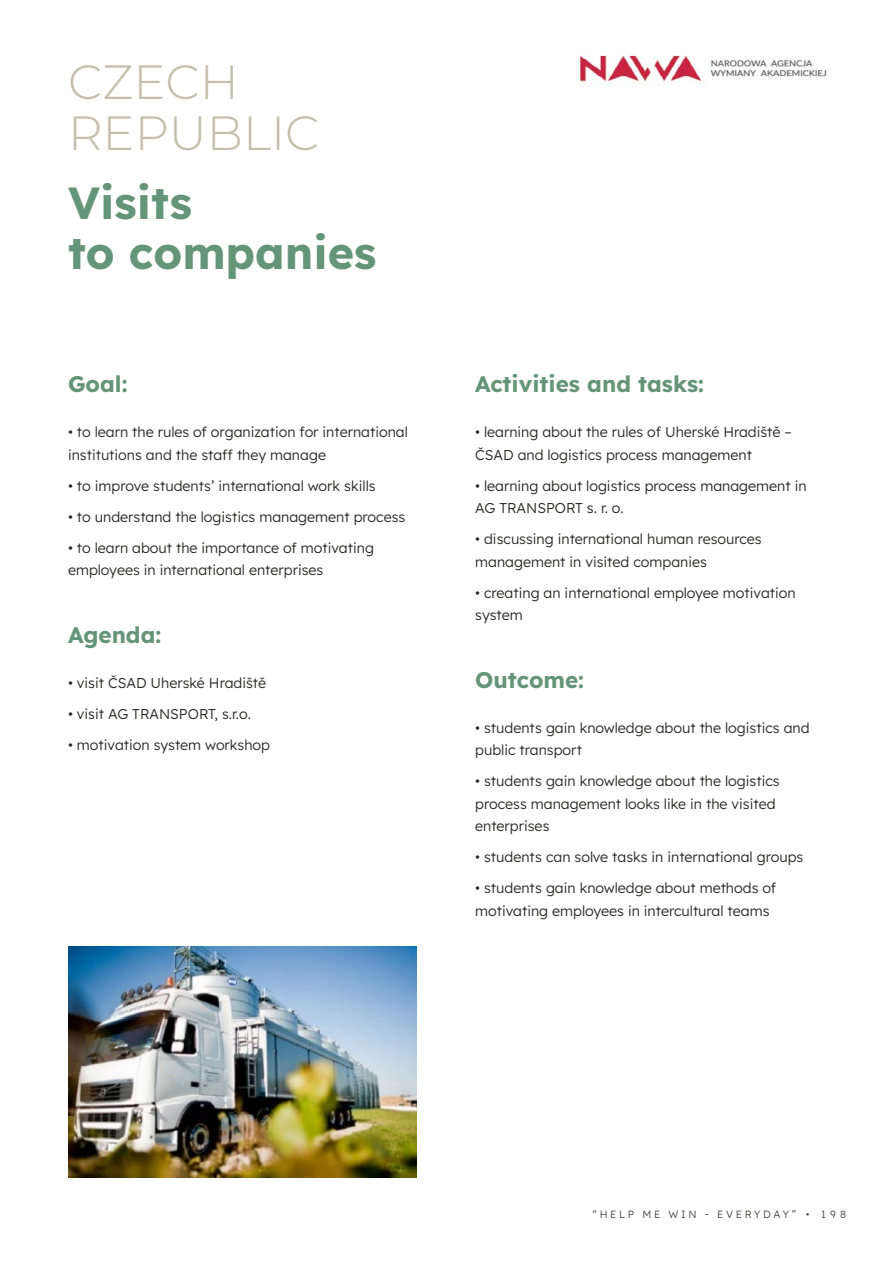
<style>
.page{position:relative;width:893px;height:1263px;background:#fff}
.page>*{position:absolute;margin:0;border:0;box-sizing:border-box;transform-origin:0 0}
.t1{font:300 48px/51px "Montserrat";color:#c4beae}
.t2{font:700 45px/49.5px "Lexend";color:#659578}
.t3{font:700 22.5px "Lexend";color:#659578}
.t4{font:300 14.25px/22.5px "Lexend";color:#282827}
.t5{font:300 10.5px "Lexend";letter-spacing:.25em;color:#4a4a49}
</style>
<div class="page">
<img style="left:579px;top:52px;width:248px;height:34px">
<img style="left:68px;top:947px;width:349px;height:231px">
<h1 class="t1" style="left:68px;top:55px;width:253px">CZECH<br>REPUBLIC</h1>
<h2 class="t2" style="left:68px;top:176px;width:310px">Visits<br>to companies</h2>
<h3 class="t3" style="left:68px;top:368px;width:61px">Goal:</h3>
<p class="t4" style="left:68px;top:420px;width:341px">• to learn the rules of organization for international institutions and the staff they manage</p>
<p class="t4" style="left:68px;top:473px;width:309px">• to improve students’ international work skills</p>
<p class="t4" style="left:68px;top:504px;width:339px">• to understand the logistics management process</p>
<p class="t4" style="left:68px;top:535px;width:307px">• to learn about the importance of motivating employees in international enterprises</p>
<h3 class="t3" style="left:68px;top:618px;width:95px">Agenda:</h3>
<p class="t4" style="left:68px;top:670px;width:200px">• visit ČSAD Uherské Hradiště</p>
<p class="t4" style="left:68px;top:701px;width:184px">• visit AG TRANSPORT, s.r.o.</p>
<p class="t4" style="left:68px;top:732px;width:204px">• motivation system workshop</p>
<h3 class="t3" style="left:475px;top:368px;width:230px">Activities and tasks:</h3>
<p class="t4" style="left:475px;top:420px;width:318px">• learning about the rules of Uherské Hradiště –<br>ČSAD and logistics process management</p>
<p class="t4" style="left:475px;top:473px;width:333px">• learning about logistics process management in<br>AG TRANSPORT s. r. o.</p>
<p class="t4" style="left:475px;top:527px;width:288px">• discussing international human resources management in visited companies</p>
<p class="t4" style="left:475px;top:580px;width:322px">• creating an international employee motivation system</p>
<h3 class="t3" style="left:475px;top:663px;width:110px">Outcome:</h3>
<p class="t4" style="left:475px;top:715px;width:336px">• students gain knowledge about the logistics and public transport</p>
<p class="t4" style="left:475px;top:769px;width:306px">• students gain knowledge about the logistics process management looks like in the visited enterprises</p>
<p class="t4" style="left:475px;top:845px;width:330px">• students can solve tasks in international groups</p>
<p class="t4" style="left:475px;top:876px;width:303px">• students gain knowledge about methods of motivating employees in intercultural teams</p>
<p class="t5" style="left:593px;top:1207px;width:255px">“HELP ME WIN - EVERYDAY” • 198</p>
</div>
